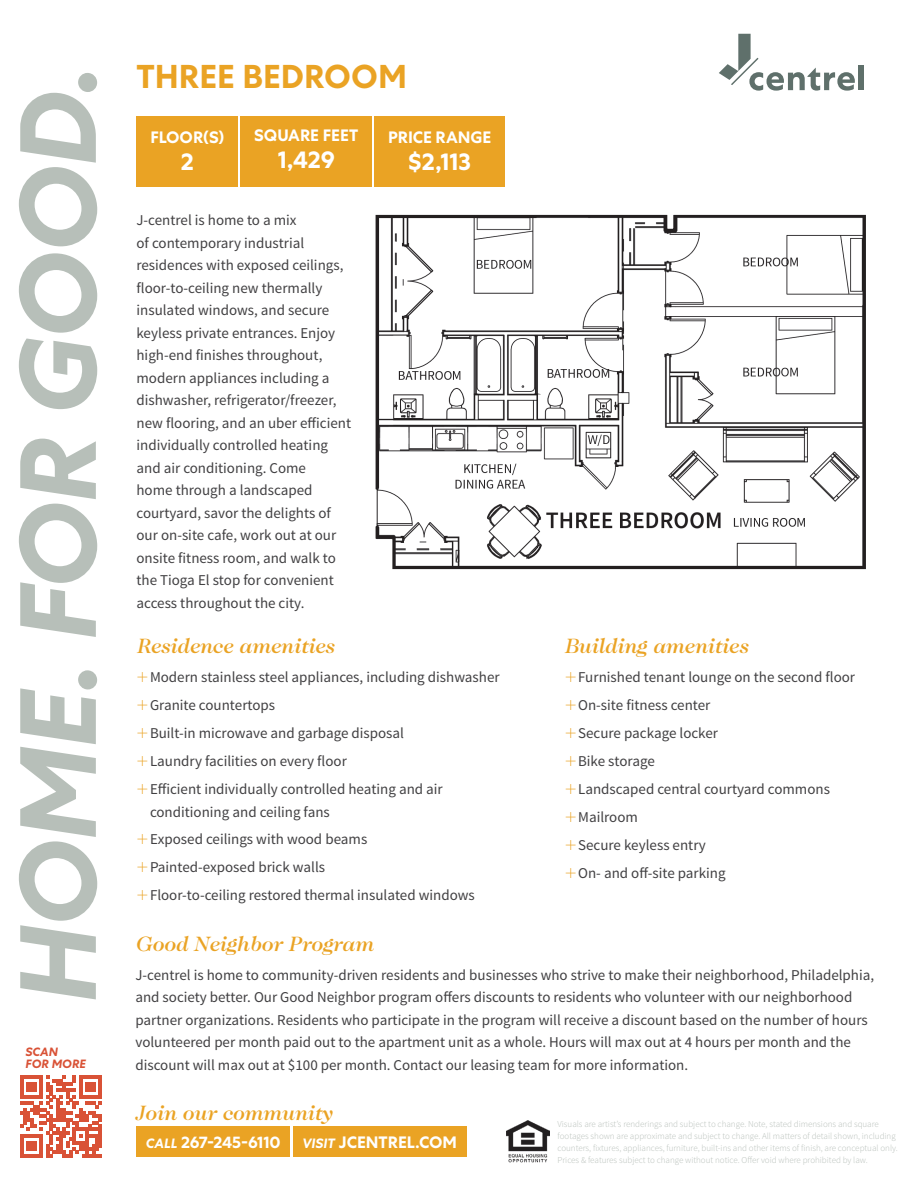
<style>
.page{position:relative;width:918px;height:1188px;background:#fff}
.page>*{position:absolute;margin:0;border:0;box-sizing:border-box;transform-origin:0 0}
.t1{font:italic 700 108px "Centra No 1";letter-spacing:-.02em;color:#b7bfb9}
.t2{font:700 33px "Centra No 1";color:#eaa324}
.t3{font:700 24px "Centra No 1";color:#fff}
.t4{font:italic 500 21px "Caslon Two Twenty Four";color:#eaa324}
.t5{font:700 16.5px "Centra No 1";color:#fff}
.Body{font:15px/22.5px "Source Sans Pro";color:#414042}
.t6{font:italic 700 12px/12px "Centra No 1";color:#d95236}
.Body-2{font:300 9px/12px "Source Sans Pro";color:#b7bfb9}
.s1{font-style:italic;font-size:13.5px}
</style>
<div class="page">
<div style="left:241px;top:116px;width:131px;height:71px;background:#eaa324"></div>
<img style="left:375px;top:214px;width:491px;height:356px">
<div style="left:136px;top:116px;width:102px;height:71px;background:#eaa324"></div>
<div style="left:859px;top:65px;width:5px;height:25px;background:#5f706b"></div>
<svg style="left:719px;top:34px;width:136px;height:57px"></svg>
<svg style="left:20px;top:1076px;width:82px;height:81px"></svg>
<img style="left:507px;top:1121px;width:43px;height:42px">
<div style="left:136px;top:1127px;width:154px;height:30px;background:#eaa324"></div>
<div style="left:293px;top:1127px;width:174px;height:30px;background:#eaa324"></div>
<div style="left:375px;top:116px;width:130px;height:71px;background:#eaa324"></div>
<h1 class="t1" style="left:-6px;top:1004px;width:941px;rotate:-90deg">HOME. FOR GOOD.</h1>
<h1 class="t6" style="left:26px;top:1046px;width:62px">SCAN<br>FOR MORE</h1>
<h1 class="t2" style="left:136px;top:57px;width:272px">THREE BEDROOM</h1>
<h1 class="t5" style="left:150px;top:128px;width:75px">FLOOR(S)</h1>
<h1 class="t3" style="left:181px;top:148px;width:14px">2</h1>
<h1 class="t5" style="left:254px;top:126px;width:106px">SQUARE FEET</h1>
<h1 class="t3" style="left:278px;top:146px;width:59px">1,429</h1>
<p class="Body" style="left:136px;top:209px;width:216px">J-centrel is home to a mix<br>of contemporary industrial residences with exposed ceilings, floor-to-ceiling new thermally insulated windows, and secure keyless private entrances. Enjoy high-end finishes throughout, modern appliances including a dishwasher, refrigerator/freezer, new flooring, and an uber efficient individually controlled heating and air conditioning. Come<br>home through a landscaped courtyard, savor the delights of our on-site cafe, work out at our onsite fitness room, and walk to the Tioga El stop for convenient access throughout the city.</p>
<h1 class="t5" style="left:388px;top:128px;width:105px">PRICE RANGE</h1>
<h1 class="t3" style="left:408px;top:148px;width:64px">$2,113</h1>
<h2 class="t4" style="left:136px;top:634px;width:199px">Residence amenities</h2>
<p class="Body" style="left:150px;top:666px;width:351px">Modern stainless steel appliances, including dishwasher</p>
<p class="Body" style="left:150px;top:694px;width:127px">Granite countertops</p>
<p class="Body" style="left:150px;top:722px;width:256px">Built-in microwave and garbage disposal</p>
<p class="Body" style="left:150px;top:750px;width:198px">Laundry facilities on every floor</p>
<p class="Body" style="left:150px;top:778px;width:294px">Efficient individually controlled heating and air conditioning and ceiling fans</p>
<p class="Body" style="left:150px;top:828px;width:219px">Exposed ceilings with wood beams</p>
<p class="Body" style="left:150px;top:856px;width:177px">Painted-exposed brick walls</p>
<p class="Body" style="left:150px;top:884px;width:326px">Floor-to-ceiling restored thermal insulated windows</p>
<h2 class="t4" style="left:565px;top:634px;width:185px">Building amenities</h2>
<p class="Body" style="left:578px;top:666px;width:278px">Furnished tenant lounge on the second floor</p>
<p class="Body" style="left:578px;top:694px;width:134px">On-site fitness center</p>
<p class="Body" style="left:578px;top:722px;width:141px">Secure package locker</p>
<p class="Body" style="left:578px;top:750px;width:78px">Bike storage</p>
<p class="Body" style="left:578px;top:778px;width:253px">Landscaped central courtyard commons</p>
<p class="Body" style="left:578px;top:806px;width:61px">Mailroom</p>
<p class="Body" style="left:578px;top:834px;width:129px">Secure keyless entry</p>
<p class="Body" style="left:578px;top:862px;width:149px">On- and off-site parking</p>
<h2 class="t4" style="left:135px;top:931px;width:239px">Good Neighbor Program</h2>
<p class="Body" style="left:135px;top:964px;width:740px">J-centrel is home to community-driven residents and businesses who strive to make their neighborhood, Philadelphia, and society better. Our Good Neighbor program offers discounts to residents who volunteer with our neighborhood partner organizations. Residents who participate in the program will receive a discount based on the number of hours volunteered per month paid out to the apartment unit as a whole. Hours will max out at 4 hours per month and the discount will max out at $100 per month. Contact our leasing team for more information.</p>
<h2 class="t4" style="left:135px;top:1101px;width:198px">Join our community</h2>
<h1 class="t5" style="left:146px;top:1132px;width:136px"><span class="s1">CALL</span> 267-245-6110</h1>
<h1 class="t5" style="left:302px;top:1132px;width:156px"><span class="s1">VISIT</span> JCENTREL.COM</h1>
<p class="Body-2" style="left:558px;top:1118px;width:342px">Visuals are artist’s renderings and subject to change. Note, stated dimensions and square footages shown are approximate and subject to change. All matters of detail shown, including counters, fixtures, appliances, furniture, built-ins and other items of finish, are conceptual only.<br>Prices &amp; features subject to change without notice. Offer void where prohibited by law.</p>
</div>
